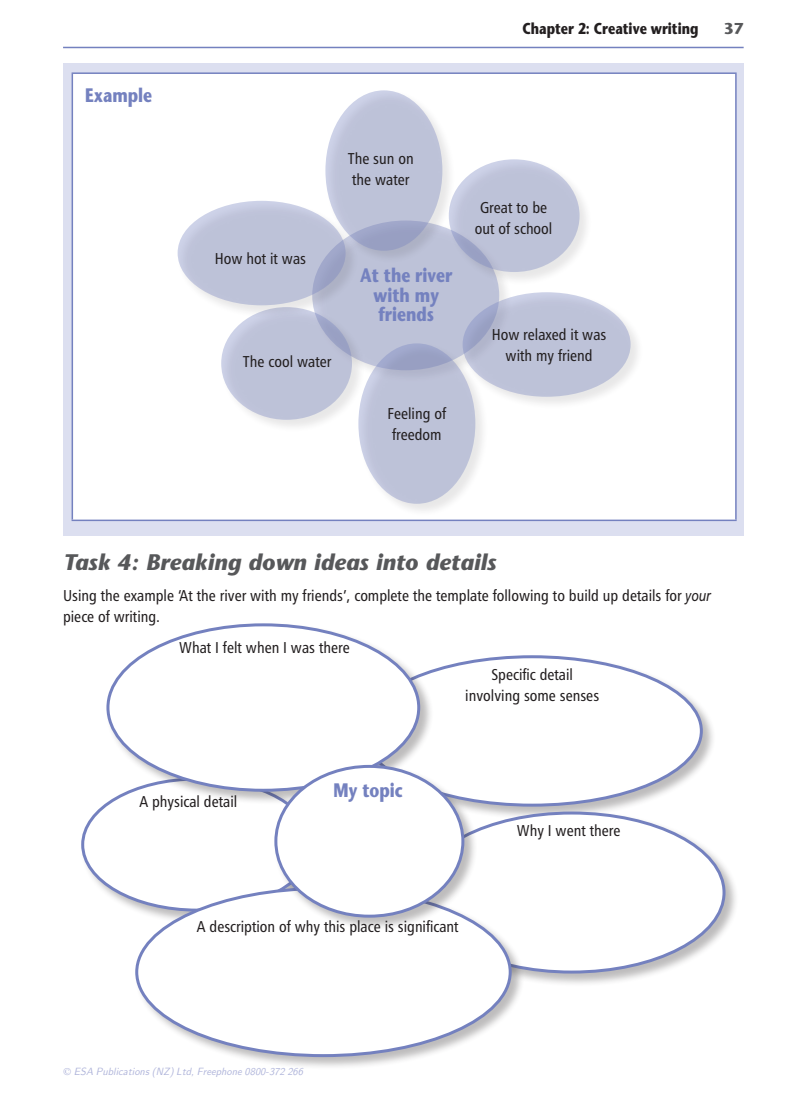
<style>
.page{position:relative;width:808px;height:1106px;background:#fff}
.page>*{position:absolute;margin:0;border:0;box-sizing:border-box;transform-origin:0 0}
.t1{font:italic 700 22.5px "Stone Sans";color:#57585a}
.t2{font:700 19.5px/19.5px "Stone Sans";color:#7481bf;text-align:center;scale:.8 1}
.t3{font:15.75px/21px "Humanist 777 BT Roman Condensed B";color:#231f20}
.t4{font:700 15.75px "Stone Sans";color:#231f20;scale:.8 1}
.t5{font:700 15.75px "Stone Sans";color:#57585a}
.t6{font:italic 10.5px "Nova";color:#b1b6db}
.s1{font-family:"Humanist 777 BT Italic B"}
</style>
<div class="page">
<hr style="left:63px;top:47px;width:680px;height:1px;background:#7481bf">
<div style="left:63px;top:64px;width:680px;height:472px;background:#dcdff0"></div>
<div style="left:72px;top:73px;width:664px;height:447px;background:#fff"></div>
<hr style="left:72px;top:72px;width:664px;height:2px;background:#7481bf">
<hr style="left:72px;top:74px;width:1px;height:446px;background:#7481bf">
<hr style="left:735px;top:74px;width:1px;height:446px;background:#7481bf">
<hr style="left:72px;top:520px;width:664px;height:1px;background:#7481bf">
<div style="left:312px;top:220px;width:187px;height:150px;background:#bdc2d8;border-radius:50%"></div>
<div style="left:221px;top:307px;width:144px;height:126px;background:#231f20;opacity:.11"></div>
<svg style="left:221px;top:307px;width:131px;height:113px;background:#bcc1d8"></svg>
<div style="left:448px;top:159px;width:145px;height:126px;background:#231f20;opacity:.11"></div>
<svg style="left:449px;top:159px;width:130px;height:113px;background:#bdc2d8"></svg>
<div style="left:177px;top:200px;width:182px;height:119px;background:#231f20;opacity:.11"></div>
<svg style="left:178px;top:201px;width:167px;height:104px;background:#bdc2d8"></svg>
<div style="left:462px;top:291px;width:182px;height:119px;background:#231f20;opacity:.11"></div>
<svg style="left:462px;top:292px;width:168px;height:105px;background:#bbc1d7"></svg>
<div style="left:324px;top:90px;width:132px;height:174px;background:#231f20;opacity:.11"></div>
<svg style="left:325px;top:90px;width:117px;height:161px;background:#bbc0d7"></svg>
<div style="left:357px;top:343px;width:131px;height:174px;background:#231f20;opacity:.11"></div>
<svg style="left:358px;top:343px;width:117px;height:161px;background:#babfd6"></svg>
<div style="left:361px;top:655px;width:355px;height:165px;background:#231f20;opacity:.3"></div>
<div style="left:363px;top:657px;width:338px;height:148px;background:#fff;border-radius:50%"></div>
<div style="left:81px;top:777px;width:246px;height:148px;background:#231f20;opacity:.3"></div>
<div style="left:83px;top:779px;width:229px;height:131px;background:#fff;border-radius:50%"></div>
<div style="left:417px;top:811px;width:322px;height:176px;background:#231f20;opacity:.3"></div>
<div style="left:419px;top:813px;width:305px;height:159px;background:#fff;border-radius:50%"></div>
<div style="left:106px;top:623px;width:327px;height:182px;background:#231f20;opacity:.3"></div>
<div style="left:108px;top:625px;width:311px;height:165px;background:#fff;border-radius:50%"></div>
<div style="left:135px;top:886px;width:390px;height:185px;background:#231f20;opacity:.3"></div>
<div style="left:137px;top:888px;width:373px;height:167px;background:#fff;border-radius:50%"></div>
<div style="left:274px;top:764px;width:203px;height:167px;background:#231f20;opacity:.3"></div>
<div style="left:276px;top:766px;width:187px;height:150px;background:#fff;border-radius:50%"></div>
<p class="t2" style="left:85px;top:85px;width:85px">Example</p>
<p class="t4" style="left:522px;top:19px;width:222px">Chapter 2: Creative writing</p>
<p class="t5" style="left:724px;top:19px;width:21px">37</p>
<p class="t3" style="left:348px;top:147px;width:67px">The sun on the water</p>
<p class="t3" style="left:215px;top:248px;width:93px">How hot it was</p>
<p class="t3" style="left:243px;top:350px;width:90px">The cool water</p>
<p class="t2" style="left:360px;top:265px;width:117px">At the river with my friends</p>
<p class="t3" style="left:387px;top:402px;width:60px">Feeling of freedom</p>
<p class="t3" style="left:475px;top:197px;width:79px;text-align:center">Great to be out of school</p>
<p class="t3" style="left:491px;top:324px;width:116px;text-align:center">How relaxed it was with my friend</p>
<h1 class="t1" style="left:63px;top:548px;width:434px">Task 4: Breaking down ideas into details</h1>
<p class="t3" style="left:63px;top:585px;width:649px">Using the example ‘At the river with my friends’, complete the template following to build up details for <span class="s1">your </span>piece of writing.</p>
<p class="t3" style="left:179px;top:637px;width:172px">What I felt when I was there</p>
<p class="t3" style="left:139px;top:791px;width:99px">A physical detail</p>
<p class="t2" style="left:333px;top:780px;width:88px">My topic</p>
<p class="t3" style="left:465px;top:663px;width:135px;text-align:center">Specific detail involving some senses</p>
<p class="t3" style="left:517px;top:820px;width:105px">Why I went there</p>
<p class="t3" style="left:197px;top:916px;width:263px">A description of why this place is significant</p>
<p class="t6" style="left:74px;top:1065px;width:231px">ESA Publications (NZ) Ltd, Freephone 0800-372 266</p>
</div>
